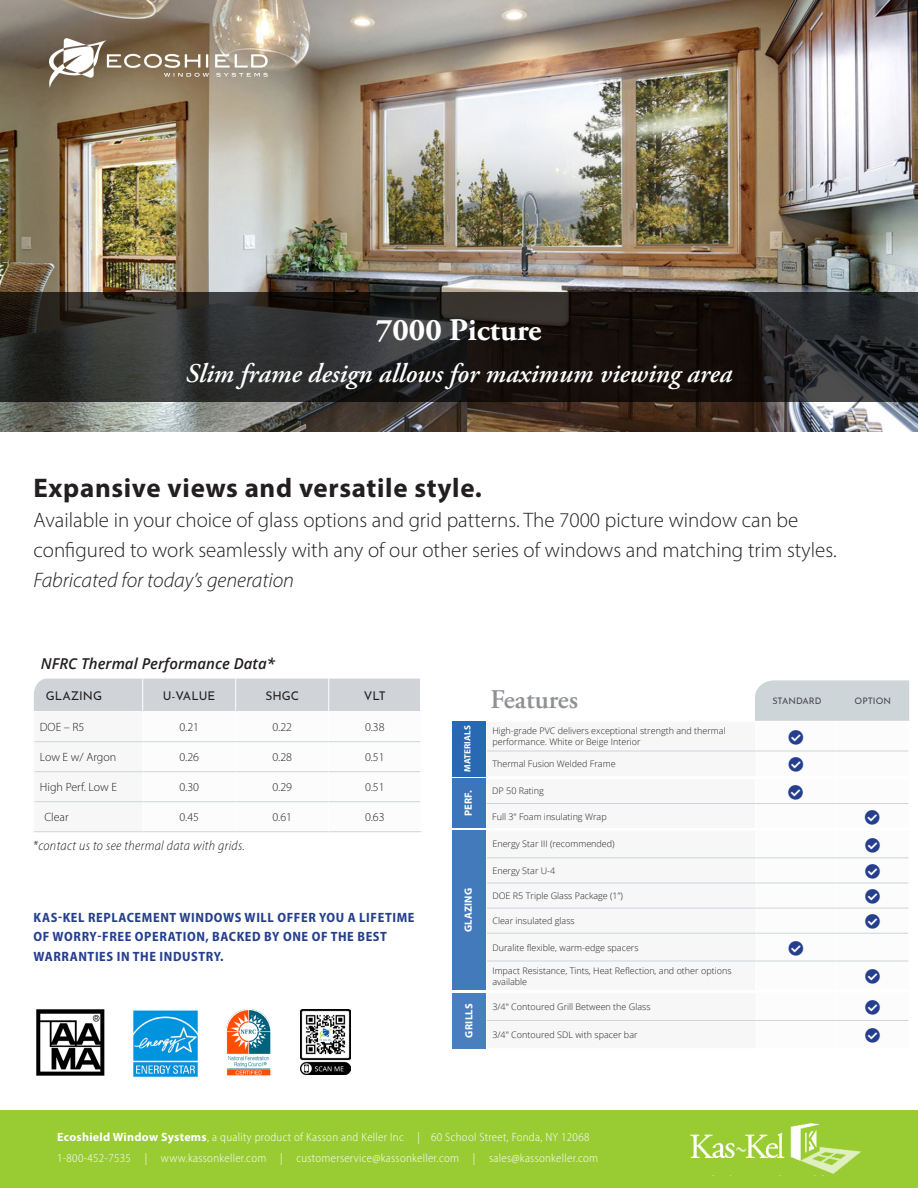
<style>
.page{position:relative;width:918px;height:1188px;background:#fff}
.page>*{position:absolute;margin:0;border:0;box-sizing:border-box;transform-origin:0 0}
.t1{font:700 31.5px "Adobe Garamond Pro";color:#fff}
.t2{font:italic 600 27px "Adobe Garamond Pro";color:#fff}
.t3{font:700 27px "Myriad Pro";letter-spacing:.025em;color:#231f20}
.t4{font:600 27px "Adobe Garamond Pro";color:#8f9194}
.t5{font:300 21px/30px "Myriad Pro";color:#231f20}
.t6{font:italic 600 15px "Open Sans";color:#231f20}
.t7{font:700 semi-condensed 13.5px/19.5px "Myriad Pro";letter-spacing:.045em;color:#253f8e}
.t8{font:italic 300 semi-condensed 13.5px "Myriad Pro";letter-spacing:.025em;color:#231f20}
.t9{font:300 semi-condensed 12px "Myriad Pro";letter-spacing:.025em;color:#fff}
.Body{font:300 12px "Myriad Pro";color:#231f20}
.Sub_Titlle_2_Center{font:12px "Josefin Sans";color:#231f20}
.t10{font:700 10.5px "Myriad Pro";letter-spacing:.02em;color:#fff}
.t11{font:300 9px/10.8px "Open Sans";color:#231f20}
.Sub_Titlle_2_Center-2{font:9px "Josefin Sans";color:#474651}
.t12{font:700 9px "Myriad Pro";letter-spacing:.02em;color:#fff}
.s1{font-style:italic}
.s2{font-weight:700;font-stretch:normal}
</style>
<div class="page">
<img style="left:0;top:0;width:918px;height:432px">
<svg style="left:0;top:293px;width:918px;height:109px;background:#252322"></svg>
<div style="left:453px;top:993px;width:33px;height:55px;background:#497fbe"></div>
<div style="left:453px;top:721px;width:33px;height:55px;background:#2968b3"></div>
<div style="left:453px;top:779px;width:33px;height:49px;background:#3c75b9"></div>
<div style="left:453px;top:831px;width:33px;height:159px;background:#437abc"></div>
<img style="left:36px;top:1010px;width:69px;height:66px">
<img style="left:133px;top:1010px;width:65px;height:67px">
<img style="left:226px;top:1010px;width:45px;height:65px">
<img style="left:300px;top:1010px;width:50px;height:64px">
<div style="left:0;top:1110px;width:918px;height:78px;background:#9c3"></div>
<img style="left:690px;top:1123px;width:171px;height:51px">
<img style="left:49px;top:39px;width:218px;height:48px">
<svg style="left:33px;top:679px;width:389px;height:153px"></svg>
<hr style="left:142px;top:679px;width:1px;height:33px;background:#fff">
<hr style="left:235px;top:679px;width:1px;height:33px;background:#fff">
<hr style="left:328px;top:679px;width:1px;height:33px;background:#fff">
<svg style="left:486px;top:680px;width:423px;height:341px"></svg>
<p class="t1" style="left:376px;top:311px;width:167px">7000 Picture</p>
<p class="t2" style="left:186px;top:358px;width:548px">Slim frame design allows for maximum viewing area</p>
<p class="t3" style="left:33px;top:470px;width:450px">Expansive views and versatile style.</p>
<p class="t5" style="left:33px;top:505px;width:805px">Available in your choice of glass options and grid patterns. The 7000 picture window can be configured to work seamlessly with any of our other series of windows and matching trim styles.<br><span class="s1">Fabricated for today’s generation</span></p>
<p class="t6" style="left:41px;top:653px;width:235px">NFRC Thermal Performance Data*</p>
<p class="Sub_Titlle_2_Center" style="left:46px;top:685px;width:58px">GLAZING</p>
<p class="Sub_Titlle_2_Center" style="left:163px;top:685px;width:54px">U-VALUE</p>
<p class="Sub_Titlle_2_Center" style="left:265px;top:685px;width:35px">SHGC</p>
<p class="Sub_Titlle_2_Center" style="left:364px;top:685px;width:24px">VLT</p>
<p class="Body" style="left:40px;top:720px;width:46px">DOE – R5</p>
<p class="Body" style="left:179px;top:720px;width:21px">0.21</p>
<p class="Body" style="left:272px;top:720px;width:21px">0.22</p>
<p class="Body" style="left:365px;top:720px;width:21px">0.38</p>
<p class="Body" style="left:40px;top:750px;width:78px">Low E w/ Argon</p>
<p class="Body" style="left:179px;top:750px;width:21px">0.26</p>
<p class="Body" style="left:272px;top:750px;width:21px">0.28</p>
<p class="Body" style="left:365px;top:750px;width:21px">0.51</p>
<p class="Body" style="left:40px;top:780px;width:79px">High Perf. Low E</p>
<p class="Body" style="left:179px;top:780px;width:21px">0.30</p>
<p class="Body" style="left:272px;top:780px;width:21px">0.29</p>
<p class="Body" style="left:365px;top:780px;width:21px">0.51</p>
<p class="Body" style="left:44px;top:810px;width:26px">Clear</p>
<p class="Body" style="left:179px;top:810px;width:21px">0.45</p>
<p class="Body" style="left:272px;top:810px;width:21px">0.61</p>
<p class="Body" style="left:365px;top:810px;width:21px">0.63</p>
<p class="t8" style="left:33px;top:837px;width:214px">*contact us to see thermal data with grids.</p>
<p class="t7" style="left:34px;top:907px;width:382px">KAS-KEL REPLACEMENT WINDOWS WILL OFFER YOU A LIFETIME<br>OF WORRY-FREE OPERATION, BACKED BY ONE OF THE BEST<br>WARRANTIES IN THE INDUSTRY.</p>
<p class="t12" style="left:461px;top:772px;width:49px;rotate:-90deg">MATERIALS</p>
<p class="t10" style="left:461px;top:816px;width:27px;rotate:-90deg">PERF.</p>
<p class="t10" style="left:461px;top:932px;width:46px;rotate:-90deg">GLAZING</p>
<p class="t10" style="left:462px;top:1038px;width:35px;rotate:-90deg">GRILLS</p>
<p class="t4" style="left:490px;top:684px;width:89px">Features</p>
<p class="Sub_Titlle_2_Center-2" style="left:772px;top:693px;width:51px">STANDARD</p>
<p class="Sub_Titlle_2_Center-2" style="left:855px;top:693px;width:38px">OPTION</p>
<p class="t11" style="left:492px;top:725px;width:235px">High-grade PVC delivers exceptional strength and thermal performance. White or Beige Interior</p>
<p class="t11" style="left:492px;top:758px;width:125px">Thermal Fusion Welded Frame</p>
<p class="t11" style="left:492px;top:786px;width:53px">DP 50 Rating</p>
<p class="t11" style="left:492px;top:811px;width:116px">Full 3″ Foam insulating Wrap</p>
<p class="t11" style="left:492px;top:839px;width:124px">Energy Star III (recommended)</p>
<p class="t11" style="left:492px;top:865px;width:64px">Energy Star U-4</p>
<p class="t11" style="left:492px;top:890px;width:132px">DOE R5 Triple Glass Package (1”)</p>
<p class="t11" style="left:492px;top:915px;width:84px">Clear insulated glass</p>
<p class="t11" style="left:492px;top:942px;width:148px">Duralite flexible, warm-edge spacers</p>
<p class="t11" style="left:492px;top:965px;width:241px">Impact Resistance, Tints, Heat Reflection, and other options available</p>
<p class="t11" style="left:492px;top:1001px;width:160px">3/4″ Contoured Grill Between the Glass</p>
<p class="t11" style="left:492px;top:1029px;width:147px">3/4″ Contoured SDL with spacer bar</p>
<p class="t9" style="left:57px;top:1129px;width:534px"><span class="s2">Ecoshield Window Systems</span>, a quality product of Kasson and Keller Inc | 60 School Street, Fonda, NY 12068</p>
<p class="t9" style="left:57px;top:1150px;width:543px">1-800-452-7535 | www.kassonkeller.com | customerservice@kassonkeller.com | sales@kassonkeller.com</p>
</div>
